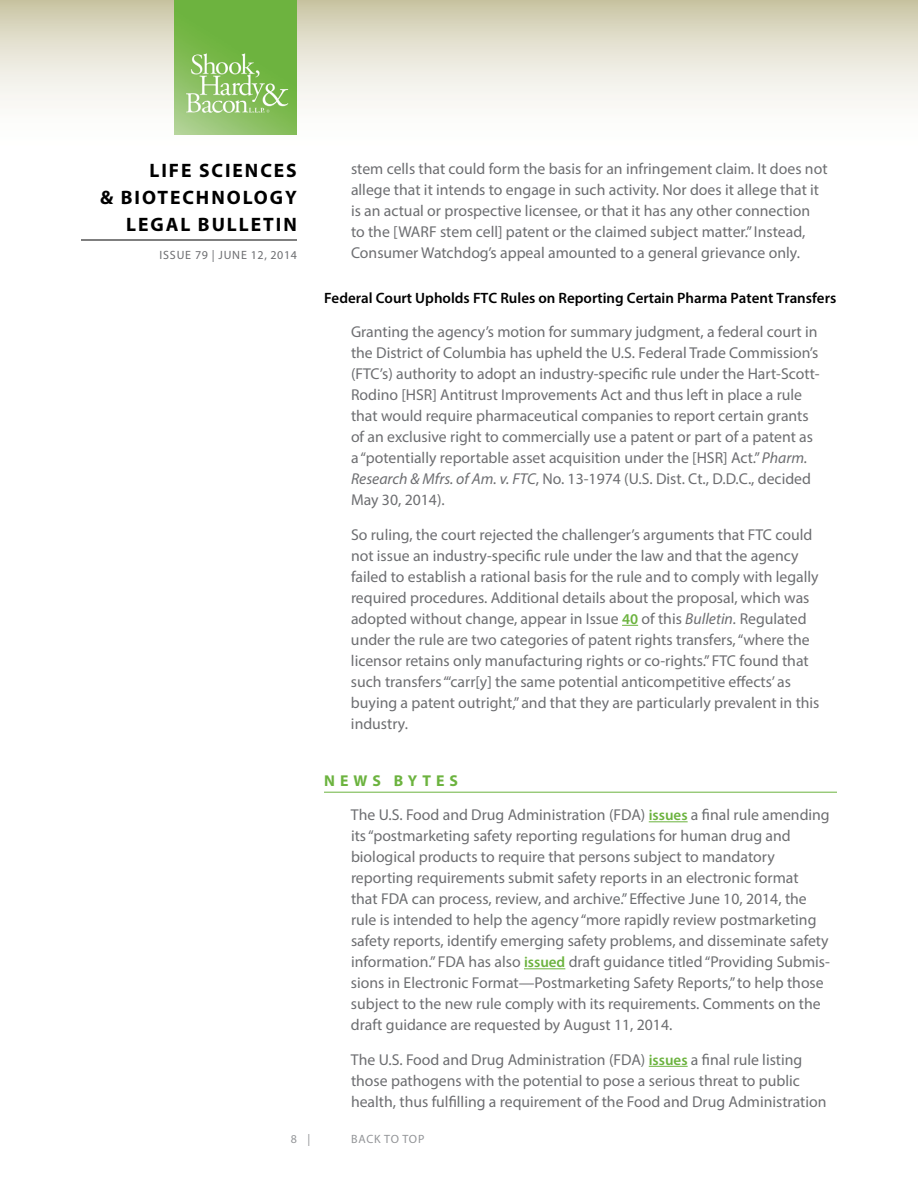
<style>
.page{position:relative;width:918px;height:1188px;background:#fff}
.page>*{position:absolute;margin:0;border:0;box-sizing:border-box;transform-origin:0 0}
.t1{font:700 19.5px "Myriad Pro";letter-spacing:.1em;color:#000}
.t2{font:15.75px/21px "Myriad Pro";color:#6d6e71}
.t3{font:600 15px "Myriad Pro";color:#000}
.t4{font:12px "Myriad Pro";letter-spacing:.07em;color:#6d6e71}
.t5{font:12px "Myriad Pro";color:#939598}
.s1{font-style:italic}
.s2{font-weight:600;font-size:15px;color:#6cb33f}
.s3{font-weight:700;color:#6cb33f}
</style>
<div class="page">
<svg style="left:0;top:0;width:918px;height:135px"></svg>
<hr style="left:81px;top:240px;width:216px;height:1px;background:#000">
<img style="left:175px;top:0;width:122px;height:135px">
<svg style="left:622px;top:625px;width:16px;height:1px"></svg>
<hr style="left:324px;top:792px;width:513px;height:1px;background:#6cb33f">
<hr style="left:649px;top:821px;width:39px;height:1px;background:#6cb33f">
<hr style="left:524px;top:968px;width:41px;height:1px;background:#6cb33f">
<hr style="left:649px;top:1066px;width:39px;height:1px;background:#6cb33f">
<p class="t1" style="left:150px;top:157px;width:149px">LIFE SCIENCES</p>
<p class="t1" style="left:100px;top:184px;width:198px">&amp; BIOTECHNOLOGY</p>
<p class="t1" style="left:126px;top:211px;width:13px">LEG</p>
<p class="t1" style="left:166px;top:211px;width:73px">AL BULLE</p>
<p class="t1" style="left:263px;top:211px;width:23px">TIN</p>
<p class="t4" style="left:159px;top:248px;width:139px">Issue 79 | JUNE 12, 2014</p>
<p class="t2" style="left:351px;top:158px;width:478px">stem cells that could form the basis for an infringement claim. It does not allege that it intends to engage in such activity. Nor does it allege that it is an actual or prospective licensee, or that it has any other connection to the [WARF stem cell] patent or the claimed subject matter.” Instead, Consumer Watchdog’s appeal amounted to a general grievance only.</p>
<p class="t3" style="left:324px;top:288px;width:514px">Federal Court Upholds FTC Rules on Reporting Certain Pharma Patent Transfers</p>
<p class="t2" style="left:351px;top:321px;width:470px">Granting the agency’s motion for summary judgment, a federal court in the District of Columbia has upheld the U.S. Federal Trade Commission’s (FTC’s) authority to adopt an industry-specific rule under the Hart-Scott-Rodino [HSR] Antitrust Improvements Act and thus left in place a rule that would require pharmaceutical companies to report certain grants of an exclusive right to commercially use a patent or part of a patent as a “potentially reportable asset acquisition under the [HSR] Act.” <span class="s1">Pharm.<br>Research &amp; Mfrs. of Am. v. FTC</span>, No. 13-1974 (U.S. Dist. Ct., D.D.C., decided May 30, 2014).</p>
<p class="t2" style="left:351px;top:524px;width:470px">So ruling, the court rejected the challenger’s arguments that FTC could not issue an industry-specific rule under the law and that the agency failed to establish a rational basis for the rule and to comply with legally required procedures. Additional details about the proposal, which was adopted without change, appear in Issue <span class="s2">40</span> of this <span class="s1">Bulletin.</span> Regulated under the rule are two categories of patent rights transfers, “where the licensor retains only manufacturing rights or co-rights.” FTC found that such transfers “‘carr[y] the same potential anticompetitive effects’ as buying a patent outright,” and that they are particularly prevalent in this industry.</p>
<p class="t2" style="left:351px;top:763px;width:480px;line-height:34.5px;text-indent:-27px"><span class="s3">N EWS BYT ES<br></span>The U.S. Food and Drug Administration (FDA) <span class="s2">issues</span> a final rule amending</p>
<p class="t2" style="left:351px;top:825px;width:481px">its “postmarketing safety reporting regulations for human drug and biological products to require that persons subject to mandatory reporting requirements submit safety reports in an electronic format<br>that FDA can process, review, and archive.” Effective June 10, 2014, the rule is intended to help the agency “more rapidly review postmarketing safety reports, identify emerging safety problems, and disseminate safety information.” FDA has also <span class="s2">issued</span> draft guidance titled “Providing Submis&shy;sions in Electronic Format—Postmarketing Safety Reports,” to help those subject to the new rule comply with its requirements. Comments on the draft guidance are requested by August 11, 2014.</p>
<p class="t2" style="left:351px;top:1049px;width:477px">The U.S. Food and Drug Administration (FDA) <span class="s2">issues</span> a final rule listing those pathogens with the potential to pose a serious threat to public health, thus fulfilling a requirement of the Food and Drug Administration</p>
<p class="t5" style="left:291px;top:1132px;width:21px">8 |</p>
<p class="t5" style="left:351px;top:1132px;width:9px">back</p>
<p class="t5" style="left:384px;top:1132px;width:27px">to top</p>
</div>
